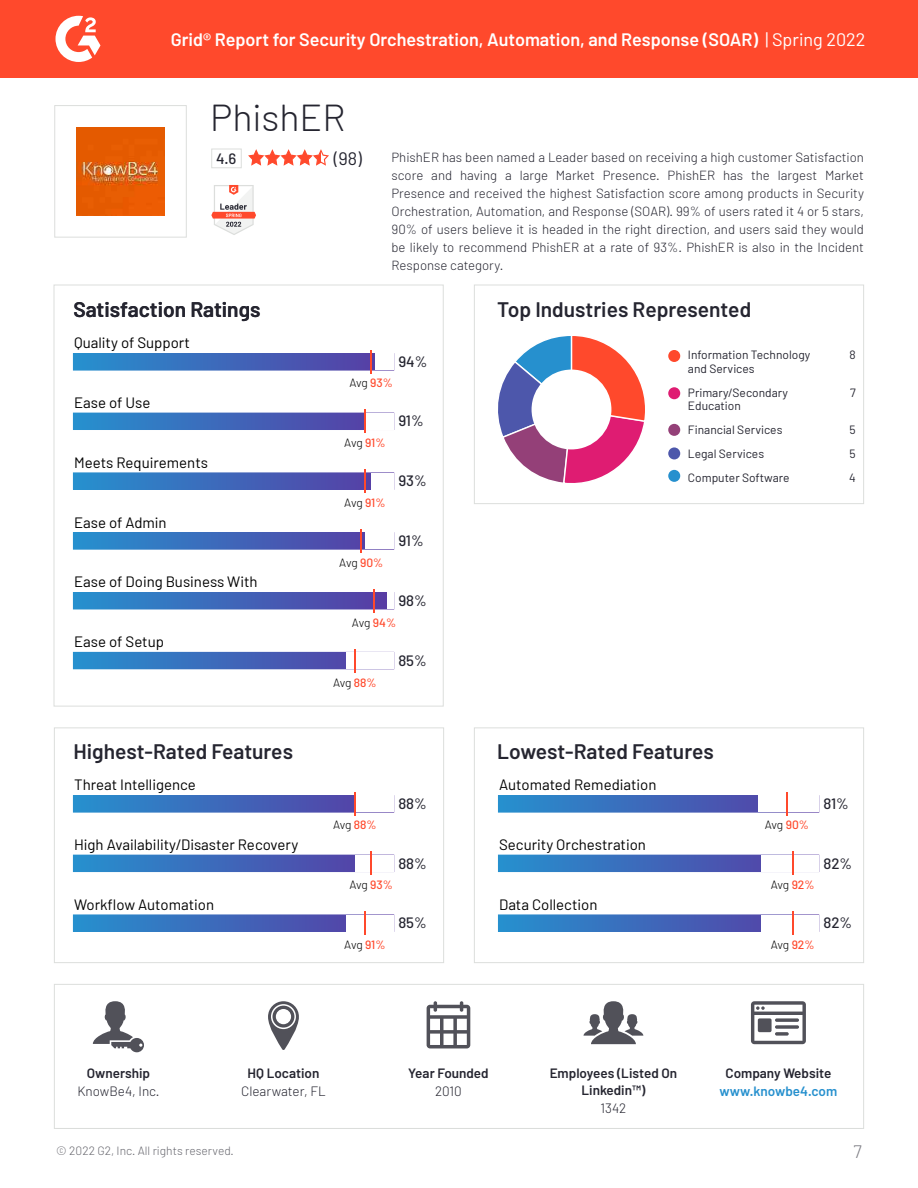
<style>
.page{position:relative;width:918px;height:1188px;background:#fff}
.page>*{position:absolute;margin:0;border:0;box-sizing:border-box;transform-origin:0 0}
.t1{font:300 37.5px "Barlow";color:#252530}
.t2{font:600 21px "Barlow";color:#252530}
.t3{font:600 18px "Barlow";color:#fff}
.t4{font:18px "Barlow";color:#252530}
.t5{font:300 18px "Barlow";color:#7c7c83}
.t6{font:15px "Barlow";color:#000}
.t7{font:500 15px "Barlow";color:#252530}
.t8{font:600 13.5px/16.5px "Barlow";color:#252530;text-align:center}
.t9{font:300 13.5px "Barlow";color:#252530}
.t10{font:600 13.5px "Barlow";color:#2690ce}
.t11{font:300 13.2px/18px "Barlow";color:#252530;text-align:justify}
.t12{font:12px/24px "Barlow";color:#252530}
.t13{font:300 12px "Barlow";letter-spacing:-.02em;color:#000}
.t14{font:300 12px "Barlow";color:#67676e}
.s1{font-weight:400}
.s2{font-weight:500;color:#ff492c}
</style>
<div class="page">
<div style="left:211px;top:149px;width:31px;height:19px;border:1px solid #dcdedc"></div>
<div style="left:474px;top:285px;width:390px;height:219px;border:1px solid #dcdedc"></div>
<div style="left:54px;top:105px;width:133px;height:133px;border:1px solid #dcdedc"></div>
<div style="left:54px;top:727px;width:390px;height:236px;border:1px solid #dcdedc"></div>
<div style="left:474px;top:727px;width:390px;height:236px;border:1px solid #dcdedc"></div>
<div style="left:0;top:0;width:918px;height:78px;background:#ff492c"></div>
<svg style="left:56px;top:16px;width:44px;height:46px"></svg>
<img style="left:76px;top:127px;width:89px;height:89px">
<svg style="left:211px;top:185px;width:45px;height:50px"></svg>
<div style="left:54px;top:984px;width:810px;height:145px;background:#fff;border:1px solid #dcdedc"></div>
<svg style="left:93px;top:1001px;width:51px;height:51px"></svg>
<svg style="left:427px;top:1001px;width:43px;height:47px"></svg>
<svg style="left:751px;top:1001px;width:55px;height:43px"></svg>
<svg style="left:584px;top:1001px;width:59px;height:43px"></svg>
<svg style="left:268px;top:1001px;width:31px;height:49px"></svg>
<svg style="left:248px;top:149px;width:81px;height:17px"></svg>
<svg style="left:498px;top:336px;width:147px;height:147px"></svg>
<div style="left:532px;top:370px;width:79px;height:79px;background:#fff;border-radius:50%"></div>
<div style="left:73px;top:354px;width:301px;height:16px;background:linear-gradient(to right,#2591ce,#563fa5)"></div>
<div style="left:73px;top:413px;width:321px;height:17px;background:#fff;border:1px solid #fff"></div>
<div style="left:73px;top:413px;width:291px;height:16px;background:linear-gradient(to right,#2591ce,#5542a7)"></div>
<div style="left:73px;top:473px;width:298px;height:16px;background:linear-gradient(to right,#2591ce,#5640a6)"></div>
<div style="left:73px;top:532px;width:321px;height:18px;background:#fff;border:1px solid #fff"></div>
<div style="left:73px;top:533px;width:291px;height:16px;background:linear-gradient(to right,#2591ce,#5542a7)"></div>
<div style="left:73px;top:593px;width:314px;height:16px;background:linear-gradient(to right,#2591ce,#583ca4)"></div>
<div style="left:73px;top:652px;width:321px;height:17px;background:#fff;border:1px solid #fff"></div>
<div style="left:73px;top:653px;width:272px;height:16px;background:linear-gradient(to right,#2591ce,#5147a9)"></div>
<hr style="left:370px;top:350px;width:2px;height:24px;background:#ff492c">
<hr style="left:364px;top:409px;width:2px;height:24px;background:#ff492c">
<hr style="left:354px;top:649px;width:2px;height:24px;background:#ff492c">
<hr style="left:373px;top:589px;width:2px;height:24px;background:#ff492c">
<svg style="left:361px;top:529px;width:1px;height:24px"></svg>
<hr style="left:364px;top:469px;width:2px;height:24px;background:#ff492c">
<div style="left:668px;top:387px;width:12px;height:12px;background:#df1c72;border-radius:50%"></div>
<div style="left:668px;top:350px;width:12px;height:12px;background:#ff492c;border-radius:50%"></div>
<div style="left:668px;top:447px;width:12px;height:12px;background:#4d57ab;border-radius:50%"></div>
<div style="left:668px;top:470px;width:12px;height:12px;background:#2690ce;border-radius:50%"></div>
<div style="left:668px;top:424px;width:12px;height:12px;background:#944078;border-radius:50%"></div>
<div style="left:73px;top:795px;width:321px;height:18px;background:#fff;border:1px solid #fff"></div>
<div style="left:73px;top:796px;width:282px;height:16px;background:linear-gradient(to right,#2691ce,#5345a8)"></div>
<hr style="left:354px;top:792px;width:2px;height:24px;background:#ff492c">
<div style="left:73px;top:855px;width:321px;height:17px;background:#fff;border:1px solid #fff"></div>
<div style="left:73px;top:855px;width:282px;height:16px;background:linear-gradient(to right,#2691ce,#5345a8)"></div>
<hr style="left:370px;top:851px;width:2px;height:24px;background:#ff492c">
<div style="left:73px;top:914px;width:321px;height:18px;background:#fff;border:1px solid #fff"></div>
<div style="left:73px;top:915px;width:272px;height:16px;background:linear-gradient(to right,#2690ce,#5147a9)"></div>
<hr style="left:364px;top:911px;width:2px;height:24px;background:#ff492c">
<div style="left:498px;top:795px;width:321px;height:18px;background:#fff;border:1px solid #fff"></div>
<div style="left:499px;top:796px;width:259px;height:16px;background:linear-gradient(to right,#2690ce,#504aab)"></div>
<hr style="left:786px;top:792px;width:2px;height:24px;background:#ff492c">
<div style="left:498px;top:855px;width:321px;height:17px;background:#fff;border:1px solid #fff"></div>
<div style="left:499px;top:855px;width:262px;height:16px;background:linear-gradient(to right,#2690ce,#504aab)"></div>
<svg style="left:792px;top:851px;width:1px;height:24px"></svg>
<div style="left:498px;top:914px;width:321px;height:18px;background:#fff;border:1px solid #fff"></div>
<div style="left:499px;top:915px;width:262px;height:16px;background:linear-gradient(to right,#2690ce,#504aab)"></div>
<svg style="left:792px;top:911px;width:1px;height:24px"></svg>
<h3 class="t3" style="left:171px;top:29px;width:696px">Grid® Report for Security Orchestration, Automation, and Response (SOAR) <span class="s1">| Spring 2022</span></h3>
<h1 class="t1" style="left:210px;top:94px;width:137px">PhishER</h1>
<p class="t7" style="left:216px;top:149px;width:22px">4.6</p>
<h3 class="t4" style="left:334px;top:147px;width:30px">(98)</h3>
<p class="t11" style="left:392px;top:148px;width:474px">PhishER has been named a Leader based on receiving a high customer Satisfaction score and having a large Market Presence. PhishER has the largest Market Presence and received the highest Satisfaction score among products in Security Orchestration, Automation, and Response (SOAR). 99% of users rated it 4 or 5 stars, 90% of users believe it is headed in the right direction, and users said they would be likely to recommend PhishER at a rate of 93%. PhishER is also in the Incident Response category.</p>
<h2 class="t2" style="left:73px;top:296px;width:189px">Satisfaction Ratings</h2>
<h2 class="t2" style="left:497px;top:296px;width:255px">Top Industries Represented</h2>
<p class="t6" style="left:74px;top:333px;width:117px">Quality of Support</p>
<p class="t7" style="left:398px;top:352px;width:31px">94%</p>
<p class="t12" style="left:688px;top:348px;width:124px;line-height:13.5px">Information Technology and Services</p>
<p class="t12" style="left:688px;top:385px;width:102px;line-height:13.5px">Primary/Secondary<br>Education</p>
<p class="t12" style="left:688px;top:418px;width:103px">Financial Services<br>Legal Services<br>Computer Software</p>
<p class="t13" style="left:349px;top:376px;width:45px">Avg <span class="s2">93%</span></p>
<p class="t6" style="left:74px;top:393px;width:78px">Ease of Use</p>
<p class="t7" style="left:398px;top:412px;width:27px">91%</p>
<p class="t13" style="left:344px;top:436px;width:43px">Avg <span class="s2">91%</span></p>
<p class="t6" style="left:74px;top:453px;width:135px">Meets Requirements</p>
<p class="t7" style="left:398px;top:472px;width:30px">93%</p>
<p class="t6" style="left:74px;top:513px;width:94px">Ease of Admin</p>
<p class="t6" style="left:74px;top:573px;width:185px">Ease of Doing Business With</p>
<p class="t6" style="left:74px;top:633px;width:91px">Ease of Setup</p>
<p class="t13" style="left:344px;top:496px;width:43px">Avg <span class="s2">91%</span></p>
<p class="t13" style="left:339px;top:555px;width:46px">Avg <span class="s2">90%</span></p>
<p class="t7" style="left:398px;top:531px;width:27px">91%</p>
<p class="t7" style="left:398px;top:591px;width:30px">98%</p>
<p class="t13" style="left:352px;top:615px;width:46px">Avg <span class="s2">94%</span></p>
<p class="t13" style="left:333px;top:675px;width:45px">Avg <span class="s2">88%</span></p>
<p class="t7" style="left:398px;top:651px;width:30px">85%</p>
<p class="t12" style="left:850px;top:343px;width:8px">8</p>
<p class="t12" style="left:850px;top:380px;width:7px">7</p>
<p class="t12" style="left:849px;top:418px;width:8px;text-align:justify">5<br>5<br>4</p>
<h2 class="t2" style="left:73px;top:739px;width:221px">Highest-Rated Features</h2>
<h2 class="t2" style="left:497px;top:739px;width:218px">Lowest-Rated Features</h2>
<p class="t6" style="left:74px;top:775px;width:123px">Threat Intelligence</p>
<p class="t6" style="left:499px;top:775px;width:159px">Automated Remediation</p>
<p class="t7" style="left:398px;top:794px;width:30px">88%</p>
<p class="t13" style="left:333px;top:818px;width:45px">Avg <span class="s2">88%</span></p>
<p class="t6" style="left:74px;top:835px;width:226px">High Availability/Disaster Recovery</p>
<p class="t6" style="left:499px;top:835px;width:148px">Security Orchestration</p>
<p class="t7" style="left:398px;top:854px;width:30px">88%</p>
<p class="t13" style="left:349px;top:878px;width:45px">Avg <span class="s2">93%</span></p>
<p class="t6" style="left:74px;top:895px;width:142px">Workflow Automation</p>
<p class="t6" style="left:499px;top:895px;width:100px">Data Collection</p>
<p class="t7" style="left:398px;top:914px;width:30px">85%</p>
<p class="t13" style="left:344px;top:938px;width:43px">Avg <span class="s2">91%</span></p>
<p class="t13" style="left:765px;top:818px;width:46px">Avg <span class="s2">90%</span></p>
<p class="t13" style="left:771px;top:878px;width:45px">Avg <span class="s2">92%</span></p>
<p class="t13" style="left:771px;top:938px;width:45px">Avg <span class="s2">92%</span></p>
<p class="t7" style="left:823px;top:794px;width:27px">81%</p>
<p class="t7" style="left:823px;top:854px;width:30px">82%</p>
<p class="t7" style="left:823px;top:914px;width:30px">82%</p>
<p class="t8" style="left:87px;top:1065px;width:65px">Ownership</p>
<p class="t9" style="left:77px;top:1083px;width:84px">KnowBe4, Inc.</p>
<p class="t8" style="left:248px;top:1065px;width:73px">HQ Location</p>
<p class="t9" style="left:241px;top:1083px;width:86px">Clearwater, FL</p>
<p class="t8" style="left:408px;top:1065px;width:82px">Year Founded</p>
<p class="t9" style="left:435px;top:1083px;width:28px">2010</p>
<p class="t8" style="left:550px;top:1065px;width:129px">Employees (Listed On<br>Linkedin™)</p>
<p class="t9" style="left:600px;top:1100px;width:27px">1342</p>
<p class="t8" style="left:725px;top:1065px;width:107px">Company Website</p>
<p class="t10" style="left:720px;top:1083px;width:119px">www.knowbe4.com</p>
<p class="t14" style="left:56px;top:1143px;width:179px">© 2022 G2, Inc. All rights reserved.</p>
<h3 class="t5" style="left:853px;top:1140px;width:10px">7</h3>
</div>
